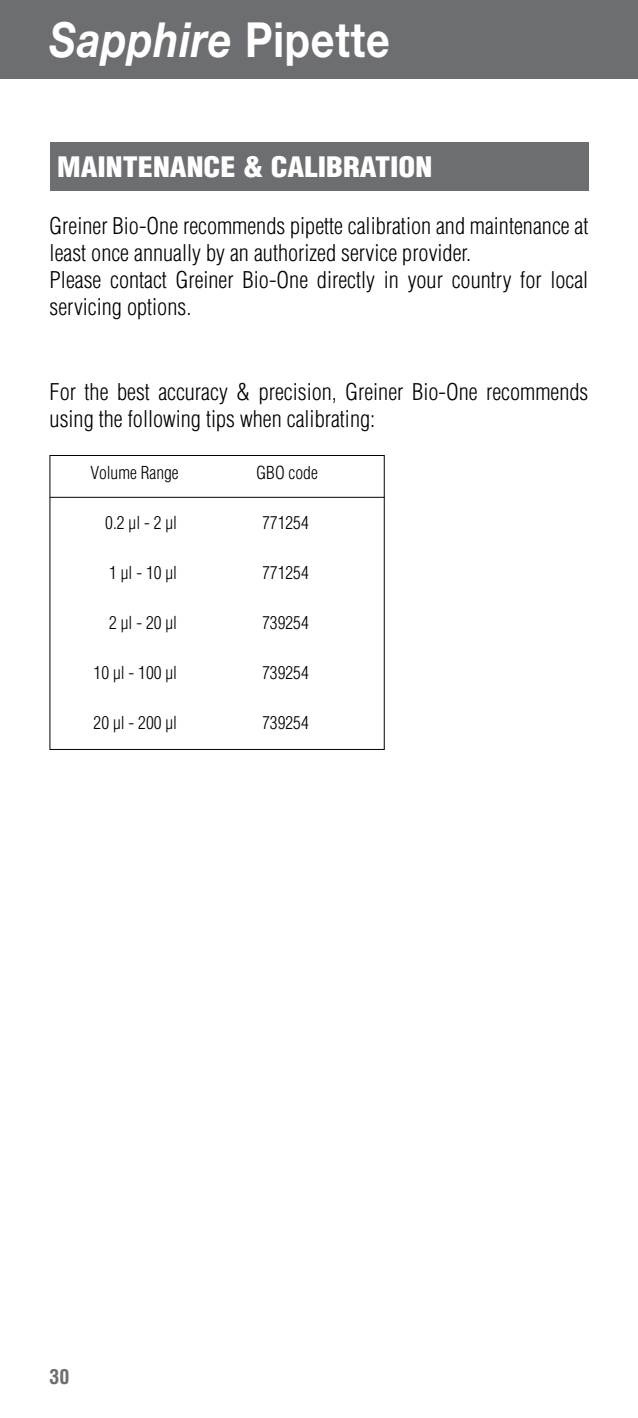
<style>
.page{position:relative;width:638px;height:1418px;background:#fff}
.page>*{position:absolute;margin:0;border:0;box-sizing:border-box;transform-origin:0 0}
.t1{font:italic 700 48.5px "Helvetica Neue";letter-spacing:.02em;color:#fff;scale:.85 1}
.t2{font:900 condensed 27.5px "Helvetica";color:#fff;scale:1.1 1}
.t3{font:300 condensed 22.5px/27px "Helvetica";color:#000}
.t4{font:700 condensed 20px "Helvetica";color:#6d6e71}
.t5{font:300 condensed 17.5px "Helvetica";color:#000}
.s1{font-style:normal}
</style>
<div class="page">
<div style="left:0;top:0;width:638px;height:79px;background:#6d6e71"></div>
<div style="left:50px;top:142px;width:538px;height:49px;background:#6d6e71"></div>
<hr style="left:50px;top:497px;width:334px;height:1px;background:#000">
<h1 class="t1" style="left:50px;top:9px;width:402px">Sapphire <span class="s1">Pipette</span></h1>
<p class="t2" style="left:57px;top:150px;width:342px">MAINTENANCE &amp; CALIBRATION</p>
<p class="t3" style="left:50px;top:212px;width:540px">Greiner Bio-One recommends pipette calibration and maintenance at least once annually by an authorized service provider.<br>Please contact Greiner Bio-One directly in your country for local servicing options.</p>
<p class="t3" style="left:50px;top:378px;width:540px">For the best accuracy &amp; precision, Greiner Bio-One recommends using the following tips when calibrating:</p>
<p class="t5" style="left:91px;top:462px;width:90px">Volume Range</p>
<p class="t5" style="left:256px;top:462px;width:63px">GBO code</p>
<p class="t5" style="left:105px;top:512px;width:73px">0.2 µl - 2 µl</p>
<p class="t5" style="left:262px;top:512px;width:48px">771254</p>
<p class="t5" style="left:109px;top:562px;width:69px">1 µl - 10 µl</p>
<p class="t5" style="left:262px;top:562px;width:48px">771254</p>
<p class="t5" style="left:109px;top:612px;width:69px">2 µl - 20 µl</p>
<p class="t5" style="left:262px;top:612px;width:48px">739254</p>
<p class="t5" style="left:94px;top:662px;width:85px">10 µl - 100 µl</p>
<p class="t5" style="left:262px;top:662px;width:48px">739254</p>
<p class="t5" style="left:94px;top:712px;width:85px">20 µl - 200 µl</p>
<p class="t5" style="left:262px;top:712px;width:48px">739254</p>
<p class="t4" style="left:50px;top:1364px;width:21px">30</p>
</div>
